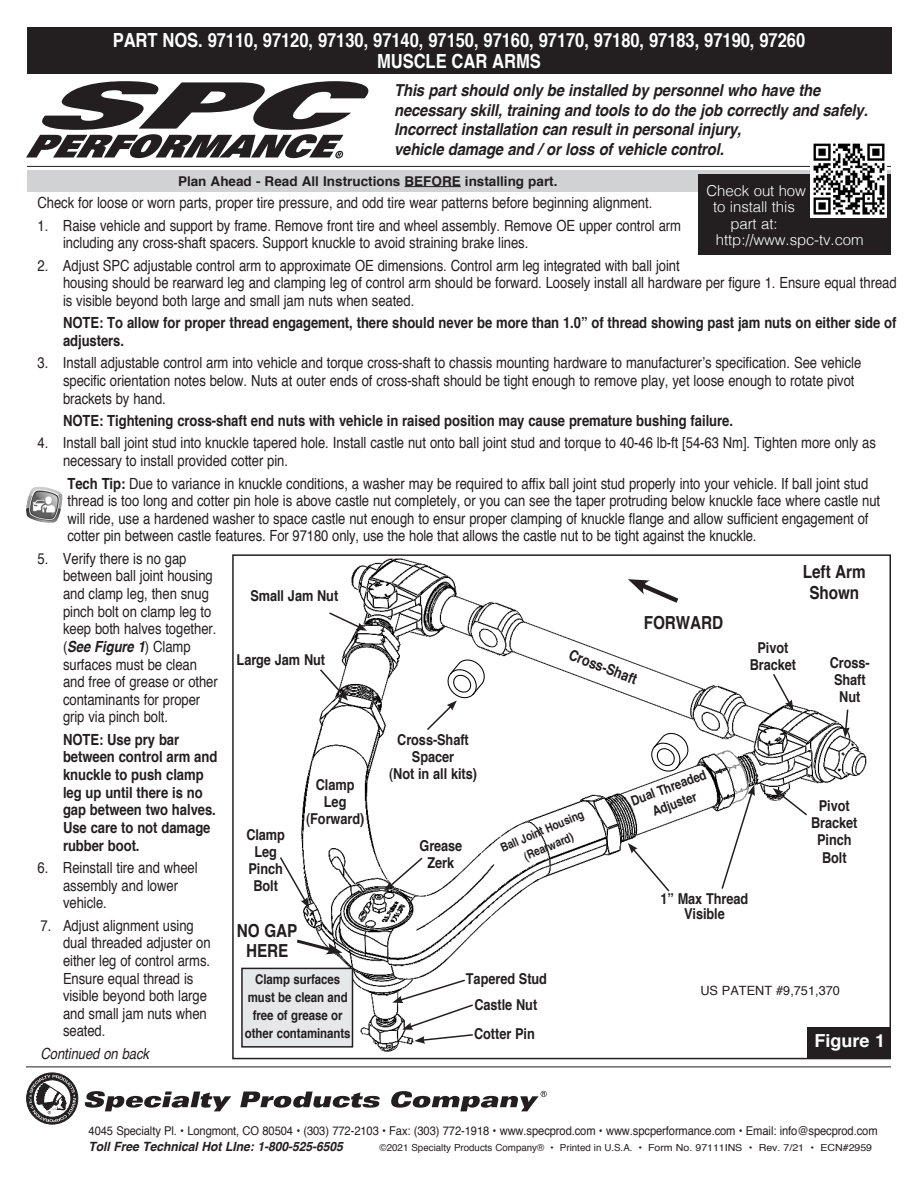
<style>
.page{position:relative;width:918px;height:1188px;background:#fff}
.page>*{position:absolute;margin:0;border:0;box-sizing:border-box;transform-origin:0 0}
.t1{font:700 19.5px "Helvetica";letter-spacing:-.005em;color:#fff;scale:.85 1}
.t2{font:700 18px "Helvetica";letter-spacing:-.005em;color:#231f20;scale:.85 1}
.t3{font:700 18px "Helvetica";color:#fff}
.t4{font:italic 700 16.5px/19.5px "Helvetica";letter-spacing:-.01em;color:#231f20;scale:.9 1}
.t5{font:15.3px/17.7px "Helvetica";letter-spacing:-.005em;color:#231f20;scale:.85 1}
.t6{font:700 15.3px/17.7px "Helvetica";letter-spacing:-.005em;color:#231f20;scale:.85 1}
.t7{font:italic 15.3px "Helvetica";letter-spacing:-.005em;color:#231f20;scale:.85 1}
.t8{font:700 15px/15px "Helvetica";letter-spacing:-.005em;color:#231f20;text-align:center;scale:.85 1}
.t9{font:300 15px "Helvetica";letter-spacing:-.01em;color:#fff}
.Part___Text{font:700 13.5px/18px "Helvetica";letter-spacing:-.005em;color:#231f20;text-align:center;scale:.85 1}
.Part___Text-2{font:700 13.5px "Helvetica";letter-spacing:-.005em;color:#231f20}
.t10{font:italic 700 12.75px "Helvetica";letter-spacing:-.005em;color:#231f20;scale:.95 1}
.t11{font:12.75px "Helvetica";color:#231f20}
.t12{font:12.15px "Helvetica";letter-spacing:-.01em;color:#231f20;scale:.92 1}
.t13{font:700 12px "Helvetica";color:#231f20;scale:.85 1}
.t14{font:9.75px "Helvetica";color:#231f20}
.s1{font-weight:700}
.s2{font-weight:700;font-style:italic}
</style>
<div class="page">
<div style="left:27px;top:171px;width:864px;height:21px;background:#d1d2d4"></div>
<hr style="left:405px;top:186px;width:56px;height:1px;background:#231f20">
<div style="left:27px;top:27px;width:864px;height:46px;background:#231f20"></div>
<hr style="left:27px;top:166px;width:864px;height:1px;background:#231f20">
<div style="left:27px;top:1073px;width:51px;height:51px;border:1px solid #231f20;border-radius:50%"></div>
<svg style="left:84px;top:1091px;width:147px;height:20px"></svg>
<svg style="left:240px;top:1092px;width:140px;height:16px"></svg>
<svg style="left:391px;top:1091px;width:156px;height:20px"></svg>
<svg style="left:29px;top:1075px;width:47px;height:47px"></svg>
<hr style="left:26px;top:1066px;width:865px;height:1px;background:#231f20">
<svg style="left:26px;top:81px;width:343px;height:77px"></svg>
<img style="left:241px;top:558px;width:647px;height:494px">
<svg style="left:648px;top:730px;width:42px;height:43px"></svg>
<div style="left:807px;top:1028px;width:84px;height:31px;background:#231f20"></div>
<svg style="left:328px;top:611px;width:39px;height:20px"></svg>
<svg style="left:294px;top:937px;width:48px;height:17px"></svg>
<div style="left:698px;top:174px;width:193px;height:81px;background:#231f20"></div>
<svg style="left:810px;top:143px;width:76px;height:75px"></svg>
<img style="left:813px;top:144px;width:71px;height:71px">
<img style="left:26px;top:487px;width:37px;height:36px">
<svg style="left:318px;top:668px;width:30px;height:33px"></svg>
<svg style="left:278px;top:856px;width:31px;height:52px"></svg>
<svg style="left:392px;top:978px;width:83px;height:66px"></svg>
<svg style="left:425px;top:657px;width:61px;height:75px"></svg>
<svg style="left:628px;top:578px;width:55px;height:29px"></svg>
<svg style="left:628px;top:843px;width:43px;height:50px"></svg>
<svg style="left:720px;top:785px;width:35px;height:105px"></svg>
<svg style="left:773px;top:788px;width:36px;height:29px"></svg>
<svg style="left:772px;top:672px;width:22px;height:39px"></svg>
<svg style="left:842px;top:708px;width:8px;height:30px"></svg>
<svg style="left:384px;top:856px;width:40px;height:35px"></svg>
<div style="left:242px;top:968px;width:110px;height:79px;background:#e6e7e9"></div>
<div style="left:241px;top:968px;width:112px;height:80px;border:2px solid #231f20"></div>
<p class="t1" style="left:113px;top:24px;width:816px">PART NOS. 97110, 97120, 97130, 97140, 97150, 97160, 97170, 97180, 97183, 97190, 97260</p>
<p class="t1" style="left:377px;top:45px;width:194px">MUSCLE CAR ARMS</p>
<p class="t4" style="left:394px;top:81px;width:528px">This part should only be installed by personnel who have the necessary skill, training and tools to do the job correctly and safely.<br>Incorrect installation can result in personal injury,<br>vehicle damage and / or loss of vehicle control.</p>
<p class="Part___Text-2" style="left:178px;top:170px;width:381px">Plan Ahead - Read All Instructions BEFORE installing part.</p>
<p class="t5" style="left:38px;top:194px;width:725px">Check for loose or worn parts, proper tire pressure, and odd tire wear patterns before beginning alignment.</p>
<p class="t5" style="left:63px;top:217px;width:729px;text-indent:-26px">1. Raise vehicle and support by frame. Remove front tire and wheel assembly. Remove OE upper control arm including any cross-shaft spacers. Support knuckle to avoid straining brake lines.</p>
<p class="t5" style="left:63px;top:257px;width:982px;text-indent:-26px">2. Adjust SPC adjustable control arm to approximate OE dimensions. Control arm leg integrated with ball joint<br>housing should be rearward leg and clamping leg of control arm should be forward. Loosely install all hardware per figure 1. Ensure equal thread is visible beyond both large and small jam nuts when seated.</p>
<p class="t6" style="left:63px;top:314px;width:982px">NOTE: To allow for proper thread engagement, there should never be more than 1.0” of thread showing past jam nuts on either side of adjusters.</p>
<p class="t5" style="left:63px;top:355px;width:941px;text-indent:-26px">3. Install adjustable control arm into vehicle and torque cross-shaft to chassis mounting hardware to manufacturer’s specification. See vehicle specific orientation notes below. Nuts at outer ends of cross-shaft should be tight enough to remove play, yet loose enough to rotate pivot brackets by hand.</p>
<p class="t6" style="left:63px;top:412px;width:790px">NOTE: Tightening cross-shaft end nuts with vehicle in raised position may cause premature bushing failure.</p>
<p class="t5" style="left:63px;top:435px;width:958px;text-indent:-26px">4. Install ball joint stud into knuckle tapered hole. Install castle nut onto ball joint stud and torque to 40-46 lb-ft [54-63 Nm]. Tighten more only as necessary to install provided cotter pin.</p>
<p class="t5" style="left:68px;top:475px;width:958px"><span class="s1">Tech Tip:</span> Due to variance in knuckle conditions, a washer may be required to affix ball joint stud properly into your vehicle. If ball joint stud thread is too long and cotter pin hole is above castle nut completely, or you can see the taper protruding below knuckle face where castle nut will ride, use a hardened washer to space castle nut enough to ensur proper clamping of knuckle flange and allow sufficient engagement of cotter pin between castle features. For 97180 only, use the hole that allows the castle nut to be tight against the knuckle.</p>
<p class="t5" style="left:63px;top:550px;width:184px;text-indent:-26px">5. Verify there is no gap between ball joint housing and clamp leg, then snug pinch bolt on clamp leg to keep both halves together. (<span class="s2">See Figure 1</span>) Clamp surfaces must be clean and free of grease or other contaminants for proper grip via pinch bolt.</p>
<p class="t6" style="left:63px;top:731px;width:183px">NOTE: Use pry bar between control arm and knuckle to push clamp leg up until there is no gap between two halves.<br>Use care to not damage rubber boot.</p>
<p class="t5" style="left:63px;top:859px;width:160px;text-indent:-26px">6. Reinstall tire and wheel assembly and lower vehicle.</p>
<p class="t5" style="left:63px;top:917px;width:175px;text-indent:-22px">7. Adjust alignment using dual threaded adjuster on either leg of control arms.<br>Ensure equal thread is visible beyond both large and small jam nuts when seated.</p>
<p class="t7" style="left:40px;top:1041px;width:129px">Continued on back</p>
<p class="t9" style="left:707px;top:178px;width:101px">Check out how</p>
<p class="t9" style="left:713px;top:194px;width:83px">to install this</p>
<p class="t9" style="left:730px;top:211px;width:49px">part at:</p>
<p class="t9" style="left:716px;top:227px;width:149px">http://www.spc-tv.com</p>
<p class="t2" style="left:803px;top:558px;width:75px">Left Arm</p>
<p class="t8" style="left:250px;top:589px;width:105px">Small Jam Nut</p>
<p class="t2" style="left:809px;top:578px;width:60px">Shown</p>
<p class="t2" style="left:644px;top:608px;width:95px">FORWARD</p>
<p class="t8" style="left:757px;top:640px;width:38px">Pivot</p>
<p class="t8" style="left:750px;top:657px;width:56px">Bracket</p>
<p class="t8" style="left:830px;top:656px;width:49px">Cross-</p>
<p class="t8" style="left:834px;top:673px;width:39px">Shaft</p>
<p class="t8" style="left:839px;top:690px;width:26px">Nut</p>
<p class="t8" style="left:572px;top:647px;width:86px;rotate:21deg">Cross-Shaft</p>
<p class="t8" style="left:237px;top:653px;width:106px">Large Jam Nut</p>
<p class="t8" style="left:397px;top:732px;width:86px">Cross-Shaft</p>
<p class="t8" style="left:412px;top:749px;width:51px">Spacer</p>
<p class="t8" style="left:389px;top:766px;width:105px">(Not in all kits)</p>
<p class="Part___Text" style="left:628px;top:793px;width:95px;rotate:-20deg">Dual Threaded</p>
<p class="t8" style="left:316px;top:777px;width:47px">Clamp</p>
<p class="t8" style="left:324px;top:794px;width:28px">Leg</p>
<p class="t8" style="left:306px;top:811px;width:70px">(Forward)</p>
<p class="Part___Text" style="left:650px;top:803px;width:56px;rotate:-20deg">Adjuster</p>
<p class="t8" style="left:819px;top:799px;width:38px">Pivot</p>
<p class="t8" style="left:811px;top:816px;width:56px">Bracket</p>
<p class="t8" style="left:817px;top:833px;width:42px">Pinch</p>
<p class="t8" style="left:822px;top:850px;width:30px">Bolt</p>
<p class="t13" style="left:497px;top:839px;width:106px;rotate:-23deg">Ball Joint Housing</p>
<p class="t8" style="left:246px;top:827px;width:47px">Clamp</p>
<p class="t8" style="left:254px;top:844px;width:28px">Leg</p>
<p class="t8" style="left:248px;top:861px;width:42px">Pinch</p>
<p class="t8" style="left:253px;top:879px;width:30px">Bolt</p>
<p class="t2" style="left:237px;top:916px;width:73px">NO GAP</p>
<p class="t2" style="left:246px;top:936px;width:51px">HERE</p>
<p class="t13" style="left:521px;top:848px;width:64px;rotate:-23deg">(Rearward)</p>
<p class="t8" style="left:419px;top:839px;width:52px">Grease</p>
<p class="t8" style="left:428px;top:856px;width:33px">Zerk</p>
<p class="t8" style="left:661px;top:891px;width:105px">1” Max Thread<br>Visible</p>
<p class="t8" style="left:466px;top:971px;width:97px">Tapered Stud</p>
<p class="t8" style="left:474px;top:997px;width:75px">Castle Nut</p>
<p class="t8" style="left:474px;top:1027px;width:73px">Cotter Pin</p>
<p class="Part___Text" style="left:245px;top:970px;width:126px">Clamp surfaces must be clean and free of grease or other contaminants</p>
<p class="t11" style="left:700px;top:981px;width:141px">US PATENT #9,751,370</p>
<p class="t3" style="left:814px;top:1026px;width:72px">Figure 1</p>
<p class="t12" style="left:89px;top:1121px;width:859px">4045 Specialty Pl. • Longmont, CO 80504 • (303) 772-2103 • Fax: (303) 772-1918 • www.specprod.com • www.spcperformance.com • Email: info@specprod.com</p>
<p class="t10" style="left:89px;top:1136px;width:269px">Toll Free Technical Hot LIne: 1-800-525-6505</p>
<p class="t14" style="left:380px;top:1140px;width:494px">©2021 Specialty Products Company® • Printed in U.S.A. • Form No. 97111INS • Rev. 7/21 • ECN#2959</p>
</div>
